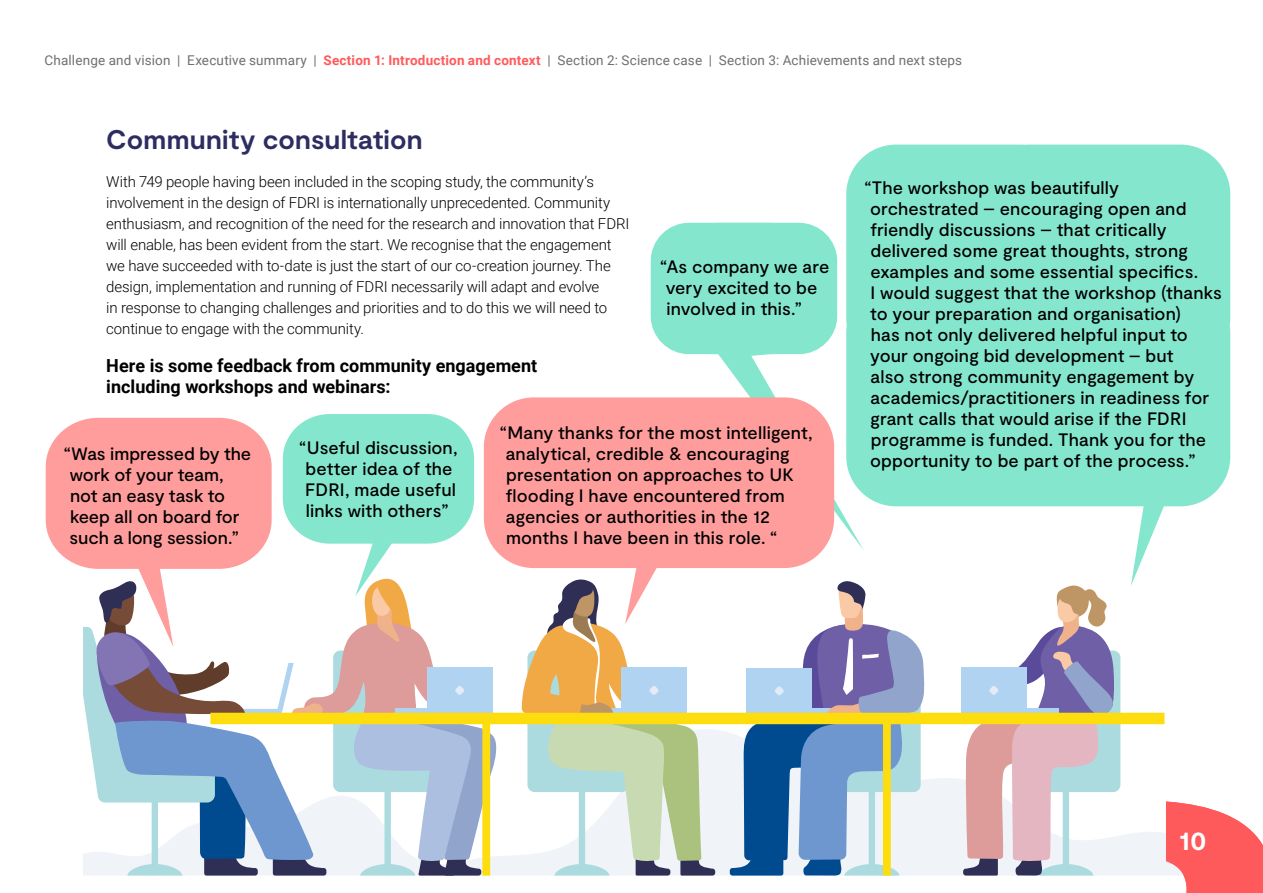
<style>
.page{position:relative;width:1263px;height:893px;background:#fff}
.page>*{position:absolute;margin:0;border:0;box-sizing:border-box;transform-origin:0 0}
.t1{font:700 27px "Moderat";letter-spacing:.005em;color:#2e2d62}
.t2{font:700 27px "Moderat";color:#fff}
.t3{font:500 18px/21px "Moderat";letter-spacing:.005em;color:#000}
.t4{font:700 18px/21px "Roboto";color:#000}
.t5{font:300 15px/21px "Roboto";letter-spacing:-.01em;color:#000}
.t6{font:13.5px "Roboto";letter-spacing:.01em;color:#706f6f}
.s1{font-weight:700;color:#ff5a5b}
</style>
<div class="page">
<svg style="left:522px;top:624px;width:193px;height:89px"></svg>
<div style="left:961px;top:668px;width:65px;height:45px;background:#b0d3f1"></div>
<svg style="left:963px;top:586px;width:157px;height:127px"></svg>
<svg style="left:730px;top:581px;width:195px;height:132px"></svg>
<svg style="left:84px;top:573px;width:414px;height:303px"></svg>
<svg style="left:210px;top:713px;width:954px;height:163px"></svg>
<svg style="left:1166px;top:801px;width:97px;height:92px"></svg>
<svg style="left:846px;top:145px;width:384px;height:441px;fill:#85e6ce"></svg>
<div style="left:46px;top:418px;width:226px;height:151px;background:#ff9c9c;border-radius:51px"></div>
<div style="left:283px;top:414px;width:191px;height:130px;background:#85e6ce;border-radius:46px"></div>
<div style="left:680px;top:223px;width:157px;height:131px;background:#85e6ce;border-radius:38px"></div>
<div style="left:651px;top:223px;width:156px;height:131px;background:#85e6ce;border-radius:38px"></div>
<svg style="left:484px;top:397px;width:350px;height:227px;fill:#ff9c9c"></svg>
<p class="t6" style="left:45px;top:51px;width:919px">Challenge and vision | Executive summary | <span class="s1">Section 1: Introduction and context</span> | Section 2: Science case | Section 3: Achievements and next steps</p>
<h1 class="t1" style="left:106px;top:124px;width:318px">Community consultation</h1>
<p class="t5" style="left:106px;top:171px;width:525px">With 749 people having been included in the scoping study, the community’s involvement in the design of FDRI is internationally unprecedented. Community enthusiasm, and recognition of the need for the research and innovation that FDRI will enable, has been evident from the start. We recognise that the engagement we have succeeded with to-date is just the start of our co-creation journey. The design, implementation and running of FDRI necessarily will adapt and evolve<br>in response to changing challenges and priorities and to do this we will need to continue to engage with the community.</p>
<p class="t4" style="left:106px;top:355px;width:432px">Here is some feedback from community engagement including workshops and webinars:</p>
<p class="t3" style="left:506px;top:422px;width:308px;text-indent:-6px">“Many thanks for the most intelligent, analytical, credible &amp; encouraging presentation on approaches to UK flooding I have encountered from agencies or authorities in the 12 months I have been in this role. “</p>
<p class="t3" style="left:666px;top:257px;width:165px;text-indent:-6px">“As company we are very excited to be involved in this.”</p>
<p class="t3" style="left:299px;top:438px;width:160px;text-align:center">“Useful discussion, better idea of the<br>FDRI, made useful links with others”</p>
<p class="t3" style="left:70px;top:444px;width:183px;text-indent:-6px">“Was impressed by the work of your team, not an easy task to keep all on board for such a long session.”</p>
<p class="t3" style="left:870px;top:178px;width:353px;text-indent:-6px">“The workshop was beautifully orchestrated – encouraging open and friendly discussions – that critically delivered some great thoughts, strong examples and some essential specifics.<br>I would suggest that the workshop (thanks to your preparation and organisation)<br>has not only delivered helpful input to your ongoing bid development – but<br>also strong community engagement by academics/practitioners in readiness for grant calls that would arise if the FDRI programme is funded. Thank you for the opportunity to be part of the process.”</p>
<h1 class="t2" style="left:1179px;top:825px;width:29px">10</h1>
</div>
